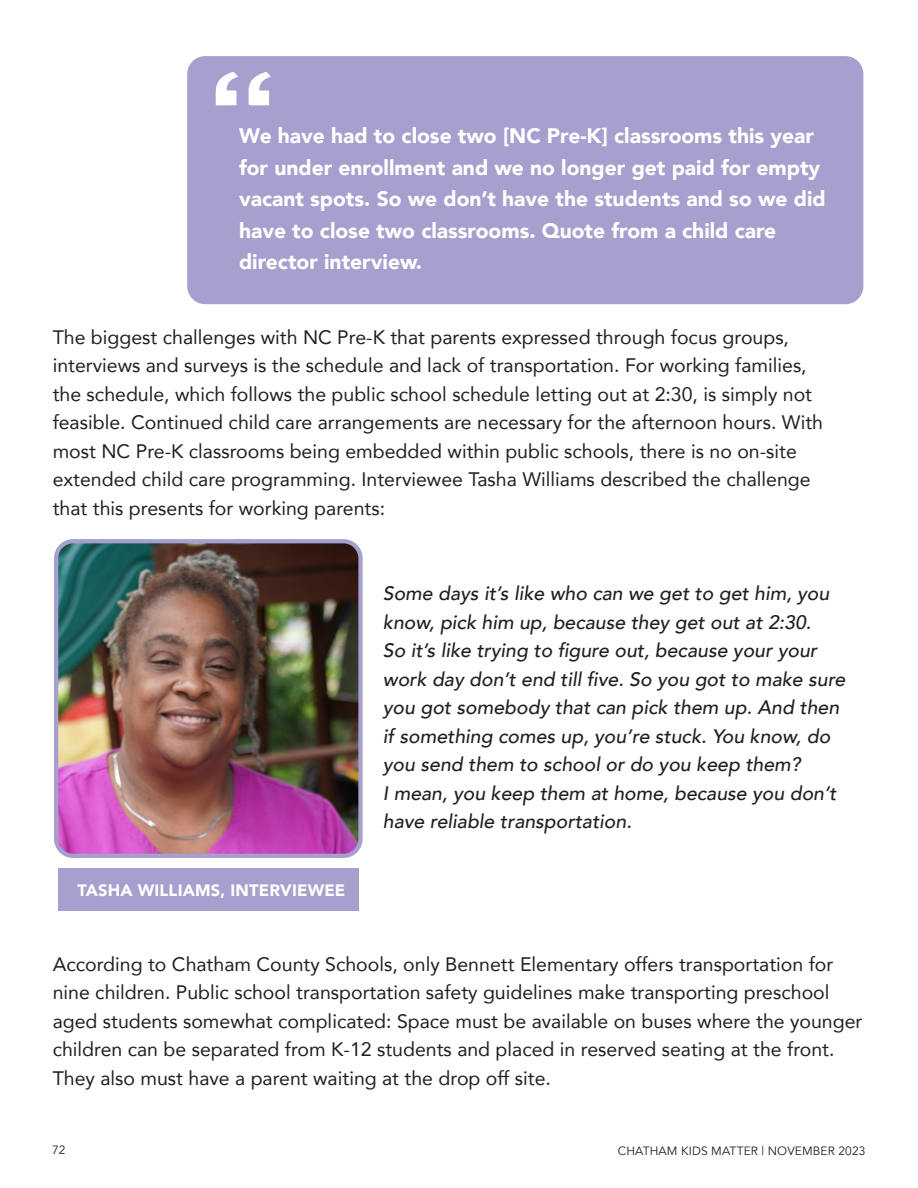
<style>
.page{position:relative;width:918px;height:1188px;background:#fff}
.page>*{position:absolute;margin:0;border:0;box-sizing:border-box;transform-origin:0 0}
.t1{font:900 21px/31.5px "Avenir";color:#fff}
.t2{font:19.5px/28.5px "Avenir";color:#231f20}
.t3{font:italic 500 19.5px/28.5px "Avenir";color:#231f20}
.t4{font:900 16.5px "Avenir";letter-spacing:.01em;color:#fff}
.t5{font:12px "Avenir";letter-spacing:.01em;color:#231f20}
</style>
<div class="page">
<div style="left:187px;top:56px;width:676px;height:248px;background:#a5a0ce;border-radius:18px"></div>
<svg style="left:216px;top:72px;width:22px;height:33px"></svg>
<svg style="left:249px;top:72px;width:22px;height:33px"></svg>
<img style="left:59px;top:544px;width:299px;height:309px">
<div style="left:54px;top:539px;width:309px;height:319px;border:4px solid #a5a0ce;border-radius:17px"></div>
<div style="left:59px;top:868px;width:300px;height:43px;background:#a5a0ce"></div>
<p class="t1" style="left:239px;top:120px;width:588px">We have had to close two [NC Pre-K] classrooms this year for under enrollment and we no longer get paid for empty vacant spots. So we don’t have the students and so we did have to close two classrooms. Quote from a child care director interview.</p>
<p class="t2" style="left:53px;top:322px;width:772px">The biggest challenges with NC Pre-K that parents expressed through focus groups, interviews and surveys is the schedule and lack of transportation. For working families, the schedule, which follows the public school schedule letting out at 2:30, is simply not feasible. Continued child care arrangements are necessary for the afternoon hours. With most NC Pre-K classrooms being embedded within public schools, there is no on-site extended child care programming. Interviewee Tasha Williams described the challenge that this presents for working parents:</p>
<p class="t4" style="left:78px;top:876px;width:269px">TASHA WILLIAMS, INTERVIEWEE</p>
<p class="t3" style="left:383px;top:579px;width:464px">Some days it’s like who can we get to get him, you know, pick him up, because they get out at 2:30.<br>So it’s like trying to figure out, because your your work day don’t end till five. So you got to make sure you got somebody that can pick them up. And then if something comes up, you’re stuck. You know, do you send them to school or do you keep them?<br>I mean, you keep them at home, because you don’t have reliable transportation.</p>
<p class="t2" style="left:53px;top:949px;width:811px">According to Chatham County Schools, only Bennett Elementary offers transportation for nine children. Public school transportation safety guidelines make transporting preschool aged students somewhat complicated: Space must be available on buses where the younger children can be separated from K-12 students and placed in reserved seating at the front.<br>They also must have a parent waiting at the drop off site.</p>
<p class="t5" style="left:52px;top:1142px;width:15px">72</p>
<p class="t5" style="left:618px;top:1144px;width:249px">CHATHAM KIDS MATTER | NOVEMBER 2023</p>
</div>
